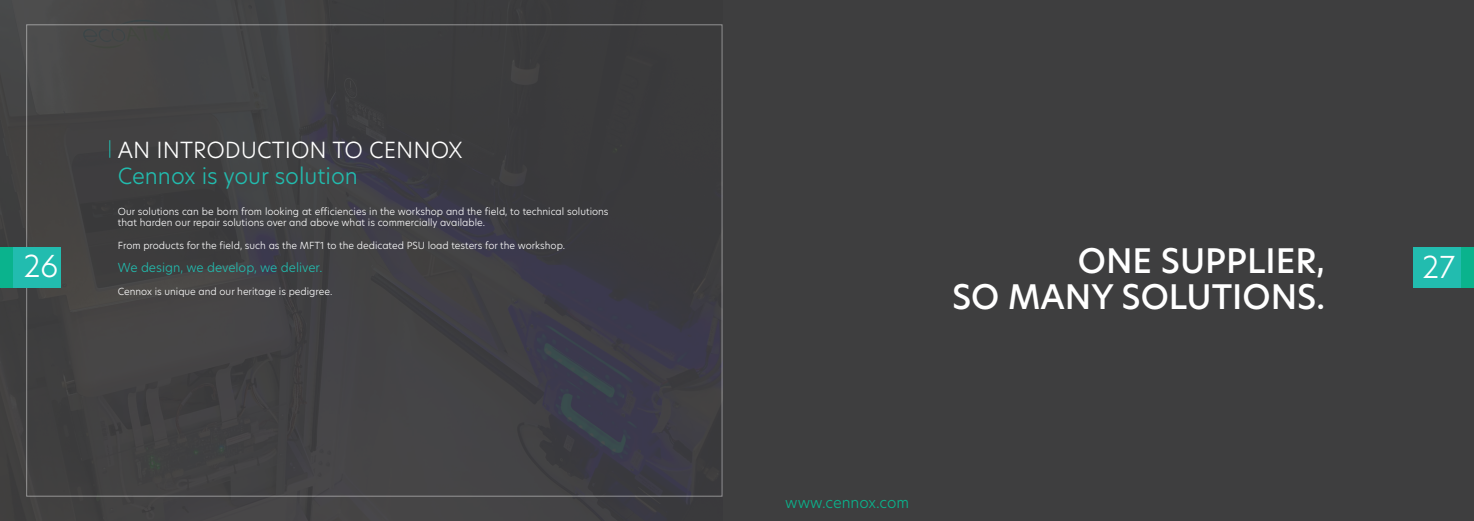
<style>
.page{position:relative;width:1474px;height:521px;background:#fff}
.page>*{position:absolute;margin:0;border:0;box-sizing:border-box;transform-origin:0 0}
.t1{font:500 33.25px "Hero New";color:#fff}
.t2{font:300 29.75px "Hero New";color:#fff}
.t3{font:300 21.88px "Hero New";color:#fff}
.t4{font:300 21.88px "Hero New";color:#22bcaf}
.t5{font:300 14.88px "Hero New";color:#0ab38d}
.t6{font:300 12.25px "Hero New";color:#22bcaf}
.t7{font:300 9.62px/11.5px "Hero New";color:#fff}
</style>
<div class="page">
<div style="left:0;top:0;width:1473px;height:521px;background:#3e3e3f"></div>
<img style="left:0;top:0;width:720px;height:521px">
<svg style="left:109px;top:140px;width:1px;height:18px"></svg>
<div style="left:0;top:247px;width:61px;height:40px;background:#22bcaf"></div>
<div style="left:0;top:247px;width:12px;height:40px;background:#0ab38d"></div>
<div style="left:1413px;top:247px;width:60px;height:40px;background:#22bcaf"></div>
<div style="left:1461px;top:247px;width:12px;height:40px;background:#0ab38d"></div>
<p class="t3" style="left:118px;top:135px;width:346px">AN INTRODUCTION TO CENNOX</p>
<p class="t4" style="left:118px;top:161px;width:242px">Cennox is your solution</p>
<p class="t7" style="left:118px;top:205px;width:492px">Our solutions can be born from looking at efficiencies in the workshop and the field, to technical solutions that harden our repair solutions over and above what is commercially available.</p>
<p class="t7" style="left:118px;top:240px;width:449px">From products for the field, such as the MFT1 to the dedicated PSU load testers for the workshop.</p>
<p class="t6" style="left:118px;top:259px;width:206px">We design, we develop, we deliver.</p>
<p class="t7" style="left:118px;top:286px;width:216px">Cennox is unique and our heritage is pedigree.</p>
<p class="t2" style="left:24px;top:246px;width:36px">26</p>
<p class="t1" style="left:1077px;top:238px;width:249px">ONE SUPPLIER,</p>
<p class="t2" style="left:1421px;top:246px;width:35px">27</p>
<p class="t1" style="left:952px;top:274px;width:374px">SO MANY SOLUTIONS.</p>
<p class="t5" style="left:785px;top:492px;width:125px">www.cennox.com</p>
</div>
